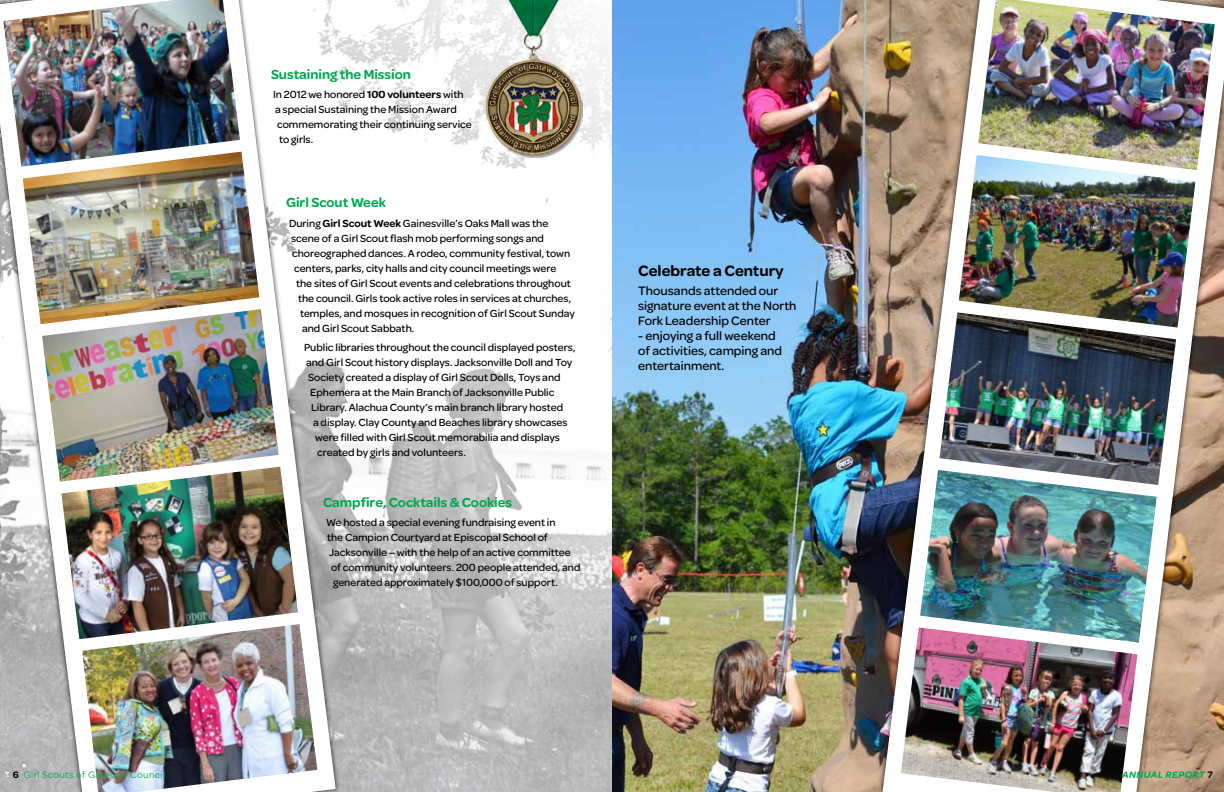
<style>
.page{position:relative;width:1224px;height:792px;background:#fff}
.page>*{position:absolute;margin:0;border:0;box-sizing:border-box;transform-origin:0 0}
.t1{font:600 16px "Omnes Girl Scouts";color:#000}
.t2{font:600 14px "Omnes Girl Scouts";color:#00a94f}
.t3{font:500 13px/15px "Omnes Girl Scouts";color:#000}
.t4{font:500 11px "Omnes Girl Scouts";color:#000}
.t5{font:10px "Omnes Girl Scouts";letter-spacing:.04em;color:#00a94f}
.t6{font:italic 600 10px "Omnes Girl Scouts";letter-spacing:.04em;color:#00a94f}
.s1{font-weight:600}
.s2{font-weight:600;color:#000}
.s3{font-style:normal;color:#000}
</style>
<div class="page">
<img style="left:340px;top:0;width:538px;height:792px">
<svg style="left:0;top:0;width:336px;height:792px"></svg>
<img style="left:3px;top:0;width:237px;height:167px">
<img style="left:42px;top:309px;width:237px;height:173px">
<img style="left:61px;top:467px;width:237px;height:172px">
<img style="left:82px;top:624px;width:235px;height:168px">
<img style="left:23px;top:152px;width:236px;height:172px">
<img style="left:883px;top:0;width:341px;height:792px">
<img style="left:978px;top:0;width:237px;height:170px">
<img style="left:939px;top:312px;width:237px;height:173px">
<img style="left:920px;top:470px;width:237px;height:173px">
<img style="left:901px;top:627px;width:236px;height:165px">
<img style="left:959px;top:155px;width:236px;height:173px">
<img style="left:486px;top:0;width:97px;height:158px">
<p class="t2" style="left:271px;top:64px;width:142px">Sustaining the Mission</p>
<p class="t4" style="left:273px;top:87px;width:192px">In 2012 we honored <span class="s1">100 volunteers</span> with</p>
<p class="t4" style="left:275px;top:102px;width:183px">a special Sustaining the Mission Award</p>
<p class="t4" style="left:277px;top:117px;width:196px">commemorating their continuing service</p>
<p class="t4" style="left:279px;top:132px;width:36px">to girls.</p>
<p class="t2" style="left:286px;top:193px;width:101px">Girl Scout Week</p>
<p class="t4" style="left:289px;top:216px;width:261px">During <span class="s1">Girl Scout Week</span> Gainesville’s Oaks Mall was the</p>
<p class="t4" style="left:291px;top:231px;width:255px">scene of a Girl Scout flash mob performing songs and</p>
<p class="t4" style="left:292px;top:246px;width:280px">choreographed dances. A rodeo, community festival, town</p>
<p class="t4" style="left:294px;top:261px;width:264px">centers, parks, city halls and city council meetings were</p>
<p class="t4" style="left:296px;top:276px;width:276px">the sites of Girl Scout events and celebrations throughout</p>
<p class="t4" style="left:298px;top:291px;width:275px">the council. Girls took active roles in services at churches,</p>
<p class="t4" style="left:300px;top:306px;width:276px">temples, and mosques in recognition of Girl Scout Sunday</p>
<p class="t4" style="left:302px;top:321px;width:114px">and Girl Scout Sabbath.</p>
<p class="t4" style="left:304px;top:340px;width:273px">Public libraries throughout the council displayed posters,</p>
<p class="t4" style="left:306px;top:355px;width:268px">and Girl Scout history displays. Jacksonville Doll and Toy</p>
<p class="t4" style="left:308px;top:370px;width:254px">Society created a display of Girl Scout Dolls, Toys and</p>
<p class="t4" style="left:310px;top:385px;width:246px">Ephemera at the Main Branch of Jacksonville Public</p>
<p class="t4" style="left:311px;top:400px;width:254px">Library. Alachua County’s main branch library hosted</p>
<p class="t4" style="left:313px;top:415px;width:256px">a display. Clay County and Beaches library showcases</p>
<p class="t4" style="left:315px;top:430px;width:246px">were filled with Girl Scout memorabilia and displays</p>
<p class="t4" style="left:317px;top:445px;width:150px">created by girls and volunteers.</p>
<p class="t2" style="left:323px;top:492px;width:191px">Campfire, Cocktails &amp; Cookies</p>
<p class="t4" style="left:326px;top:515px;width:231px">We hosted a special evening fundraising event in</p>
<p class="t4" style="left:327px;top:530px;width:222px">the Campion Courtyard at Episcopal School of</p>
<p class="t4" style="left:329px;top:545px;width:243px">Jacksonville – with the help of an active committee</p>
<p class="t4" style="left:331px;top:560px;width:251px">of community volunteers. 200 people attended, and</p>
<p class="t4" style="left:333px;top:575px;width:226px">generated approximately $100,000 of support.</p>
<h1 class="t1" style="left:638px;top:259px;width:147px">Celebrate a Century</h1>
<p class="t3" style="left:638px;top:283px;width:160px">Thousands attended our signature event at the North<br>Fork Leadership Center</p>
<p class="t3" style="left:638px;top:328px;width:145px">- enjoying a full weekend of activities, camping and entertainment.</p>
<p class="t5" style="left:13px;top:768px;width:154px"><span class="s2">6</span> Girl Scouts of Gateway Council</p>
<p class="t6" style="left:1122px;top:768px;width:92px">ANNUAL REPORT <span class="s3">7</span></p>
</div>
